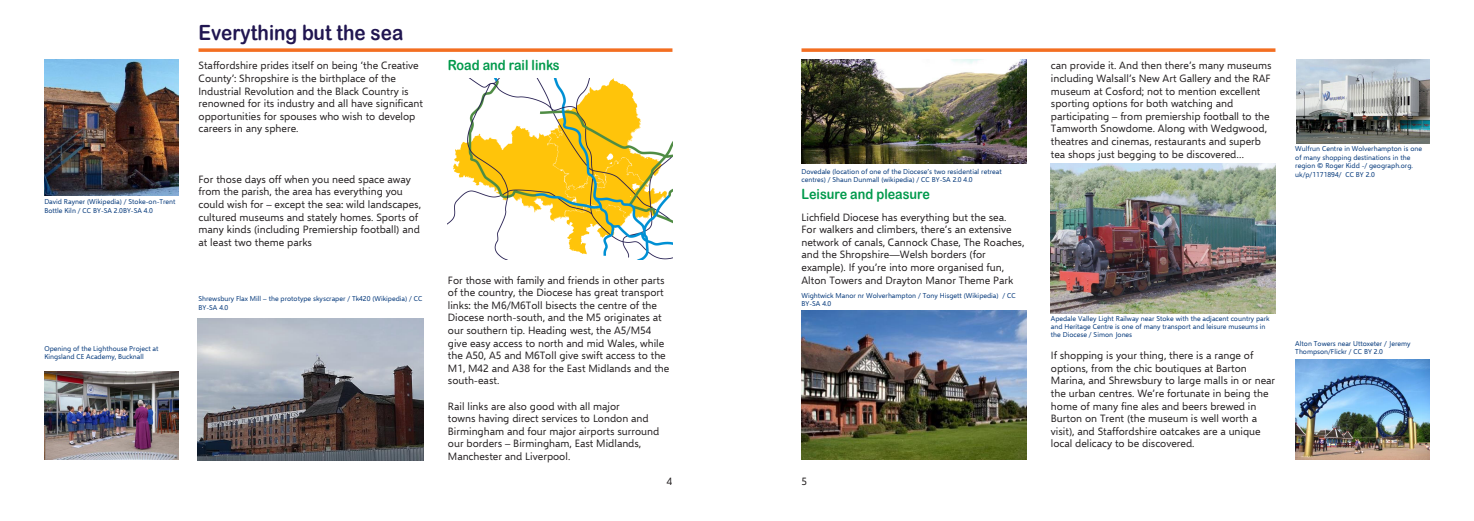
<style>
.page{position:relative;width:1474px;height:521px;background:#fff}
.page>*{position:absolute;margin:0;border:0;box-sizing:border-box;transform-origin:0 0}
.t1{font:21px "Arial Rounded MT Bold";color:#211651;scale:.9 1}
.Heading_2{font:14px "Arial Rounded MT Bold";color:#00994b;scale:.9 1}
.Body_Text{font:10.5px/12.6px "Selawik";color:#231f20}
.t2{font:7px/8.4px "Selawik";color:#02377a}
</style>
<div class="page">
<svg style="left:198px;top:48px;width:474px;height:4px;background:#f47f3c"></svg>
<svg style="left:801px;top:48px;width:474px;height:4px;background:#f47f3c"></svg>
<img style="left:447px;top:78px;width:225px;height:181px">
<img style="left:44px;top:60px;width:135px;height:136px">
<img style="left:1050px;top:163px;width:225px;height:150px">
<img style="left:44px;top:371px;width:134px;height:89px">
<img style="left:197px;top:318px;width:226px;height:143px">
<img style="left:801px;top:60px;width:225px;height:103px">
<img style="left:801px;top:310px;width:225px;height:150px">
<img style="left:1295px;top:360px;width:133px;height:100px">
<img style="left:1296px;top:60px;width:133px;height:83px">
<p class="t2" style="left:44px;top:198px;width:133px">David Rayner (Wikipedia) / Stoke-on-Trent<br>Bottle Kiln / CC BY-SA 2.0BY-SA 4.0</p>
<p class="t2" style="left:44px;top:344px;width:116px">Opening of the Lighthouse Project at<br>Kingsland CE Academy, Bucknall</p>
<p class="t1" style="left:198px;top:20px;width:229px">Everything but the sea</p>
<p class="Body_Text" style="left:198px;top:60px;width:226px">Staffordshire prides itself on being ‘the Creative County’: Shropshire is the birthplace of the Industrial Revolution and the Black Country is renowned for its industry and all have significant opportunities for spouses who wish to develop careers in any sphere.</p>
<p class="Body_Text" style="left:198px;top:173px;width:224px">For those days off when you need space away from the parish, the area has everything you could wish for – except the sea: wild landscapes, cultured museums and stately homes. Sports of many kinds (including Premiership football) and at least two theme parks</p>
<p class="t2" style="left:198px;top:295px;width:225px">Shrewsbury Flax Mill – the prototype skyscraper / Tk420 (Wikipedia) / CC<br>BY-SA 4.0</p>
<p class="Heading_2" style="left:448px;top:56px;width:126px">Road and rail links</p>
<p class="Body_Text" style="left:448px;top:274px;width:223px">For those with family and friends in other parts of the country, the Diocese has great transport links: the M6/M6Toll bisects the centre of the Diocese north-south, and the M5 originates at our southern tip. Heading west, the A5/M54 give easy access to north and mid Wales, while the A50, A5 and M6Toll give swift access to the M1, M42 and A38 for the East Midlands and the south-east.</p>
<p class="Body_Text" style="left:448px;top:400px;width:213px">Rail links are also good with all major<br>towns having direct services to London and Birmingham and four major airports surround our borders – Birmingham, East Midlands, Manchester and Liverpool.</p>
<p class="t2" style="left:801px;top:167px;width:202px">Dovedale (location of one of the Diocese’s two residential retreat centres) / Shaun Dunmall (wikipedia) / CC BY-SA 2.0 4.0</p>
<p class="Heading_2" style="left:801px;top:185px;width:144px">Leisure and pleasure</p>
<p class="Body_Text" style="left:801px;top:211px;width:224px">Lichfield Diocese has everything but the sea.<br>For walkers and climbers, there’s an extensive network of canals, Cannock Chase, The Roaches, and the Shropshire—Welsh borders (for example). If you’re into more organised fun, Alton Towers and Drayton Manor Theme Park</p>
<p class="t2" style="left:801px;top:291px;width:216px">Wightwick Manor nr Wolverhampton / Tony Hisgett (Wikipedia) / CC<br>BY-SA 4.0</p>
<p class="Body_Text" style="left:667px;top:475px;width:7px">4</p>
<p class="Body_Text" style="left:801px;top:475px;width:7px">5</p>
<p class="Body_Text" style="left:1050px;top:60px;width:222px">can provide it. And then there’s many museums including Walsall’s New Art Gallery and the RAF museum at Cosford; not to mention excellent sporting options for both watching and participating – from premiership football to the Tamworth Snowdome. Along with Wedgwood, theatres and cinemas, restaurants and superb tea shops just begging to be discovered…</p>
<p class="t2" style="left:1295px;top:145px;width:128px">Wulfrun Centre in Wolverhampton is one of many shopping destinations in the region © Roger Kidd -/ geograph.org. uk/p/1171894/ CC BY 2.0</p>
<p class="t2" style="left:1050px;top:314px;width:220px">Apedale Valley Light Railway near Stoke with the adjacent country park and Heritage Centre is one of many transport and leisure museums in the Diocese / Simon Jones</p>
<p class="Body_Text" style="left:1050px;top:349px;width:226px">If shopping is your thing, there is a range of options, from the chic boutiques at Barton Marina, and Shrewsbury to large malls in or near the urban centres. We’re fortunate in being the home of many fine ales and beers brewed in Burton on Trent (the museum is well worth a visit), and Staffordshire oatcakes are a unique local delicacy to be discovered.</p>
<p class="t2" style="left:1295px;top:339px;width:117px">Alton Towers near Uttoxeter / Jeremy<br>Thompson/Flickr / CC BY 2.0</p>
</div>
